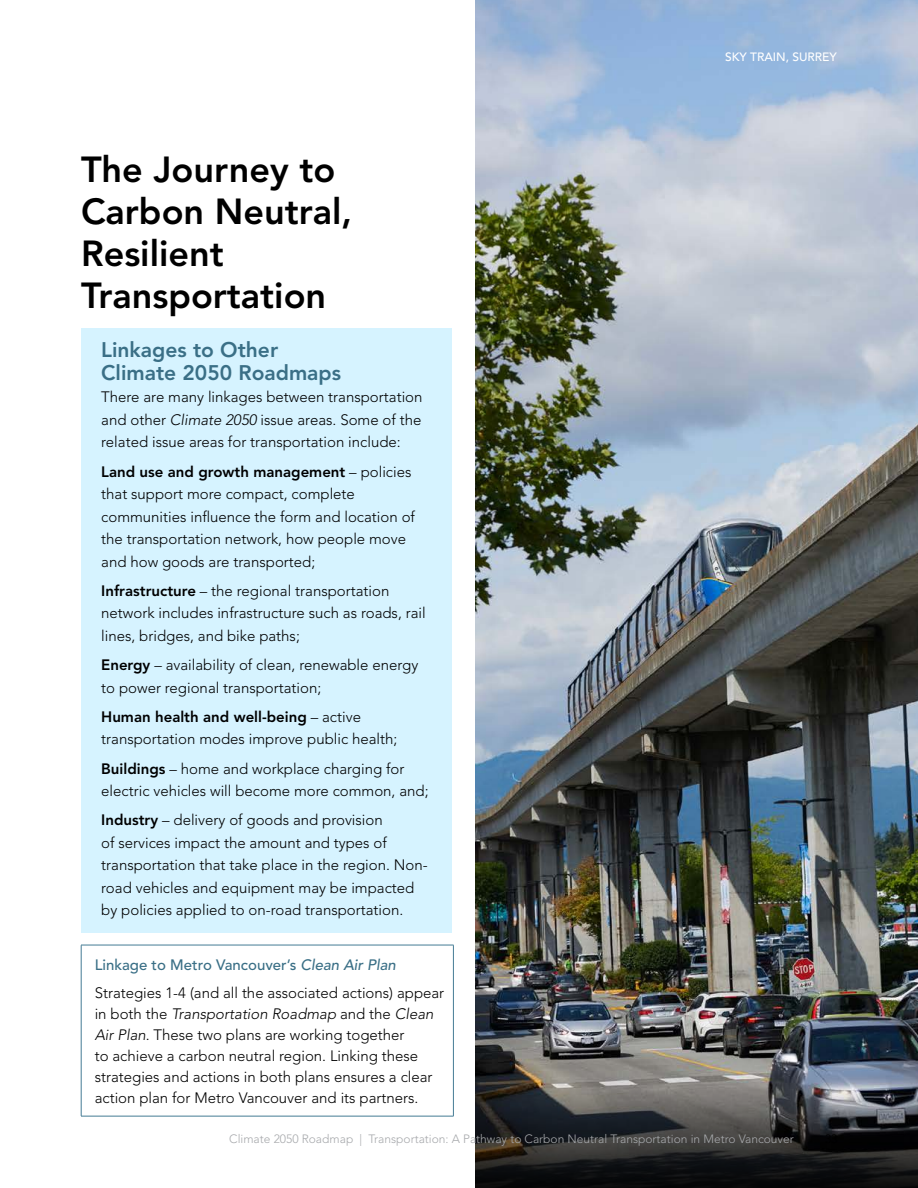
<style>
.page{position:relative;width:918px;height:1188px;background:#fff}
.page>*{position:absolute;margin:0;border:0;box-sizing:border-box;transform-origin:0 0}
.t1{font:800 36px/42px "Avenir LT Std";color:#000}
.t2{font:800 21px/22.5px "Avenir LT Std";color:#3a6f86}
.t3{font:300 15px/22.5px "Avenir LT Std";color:#000}
.t4{font:300 12px "Avenir LT Std";color:#a7a9ac}
.t5{font:500 12px "Avenir LT Std";color:#fff}
.s1{font-style:italic}
.s2{font-weight:800}
.s3{font-weight:500;color:#3a6f86}
.s4{font-weight:500;font-style:italic;color:#3a6f86}
</style>
<div class="page">
<div style="left:81px;top:328px;width:370px;height:604px;background:#d6f3ff"></div>
<hr style="left:81px;top:945px;width:373px;height:1px;background:#447b94">
<hr style="left:81px;top:945px;width:1px;height:171px;background:#447b94">
<hr style="left:453px;top:945px;width:1px;height:171px;background:#447b94">
<hr style="left:81px;top:1116px;width:373px;height:1px;background:#447b94">
<img style="left:476px;top:0;width:442px;height:1022px">
<img style="left:476px;top:1022px;width:442px;height:166px">
<h1 class="t1" style="left:81px;top:148px;width:273px">The Journey to<br>Carbon Neutral,<br>Resilient<br>Transportation</h1>
<h2 class="t2" style="left:101px;top:339px;width:241px">Linkages to Other<br>Climate 2050 Roadmaps</h2>
<p class="t3" style="left:101px;top:386px;width:323px;text-align:justify">There are many linkages between transportation and other <span class="s1">Climate 2050</span> issue areas. Some of the related issue areas for transportation include:</p>
<p class="t3" style="left:101px;top:460px;width:315px"><span class="s2">Land use and growth management</span> – policies that support more compact, complete communities influence the form and location of the transportation network, how people move and how goods are transported;</p>
<p class="t3" style="left:101px;top:579px;width:326px"><span class="s2">Infrastructure</span> – the regional transportation network includes infrastructure such as roads, rail lines, bridges, and bike paths;</p>
<p class="t3" style="left:101px;top:654px;width:319px"><span class="s2">Energy</span> – availability of clean, renewable energy to power regional transportation;</p>
<p class="t3" style="left:101px;top:705px;width:298px"><span class="s2">Human health and well-being</span> – active transportation modes improve public health;</p>
<p class="t3" style="left:101px;top:757px;width:329px"><span class="s2">Buildings</span> – home and workplace charging for electric vehicles will become more common, and;</p>
<p class="t3" style="left:101px;top:809px;width:328px"><span class="s2">Industry</span> – delivery of goods and provision<br>of services impact the amount and types of transportation that take place in the region. Non&shy;road vehicles and equipment may be impacted by policies applied to on-road transportation.</p>
<p class="t3" style="left:95px;top:951px;width:351px;line-height:27.8px"><span class="s3">Linkage to Metro Vancouver’s</span> <span class="s4">Clean Air Plan<br></span>Strategies 1-4 (and all the associated actions) appear</p>
<p class="t3" style="left:95px;top:1003px;width:340px;line-height:21px">in both the <span class="s1">Transportation Roadmap</span> and the <span class="s1">Clean Air Plan</span>. These two plans are working together<br>to achieve a carbon neutral region. Linking these strategies and actions in both plans ensures a clear action plan for Metro Vancouver and its partners.</p>
<p class="t5" style="left:725px;top:50px;width:113px">SKY TRAIN, SURREY</p>
<p class="t4" style="left:229px;top:1132px;width:566px">Climate 2050 Roadmap | Transportation: A Pathway to Carbon Neutral Transportation in Metro Vancouver</p>
</div>
